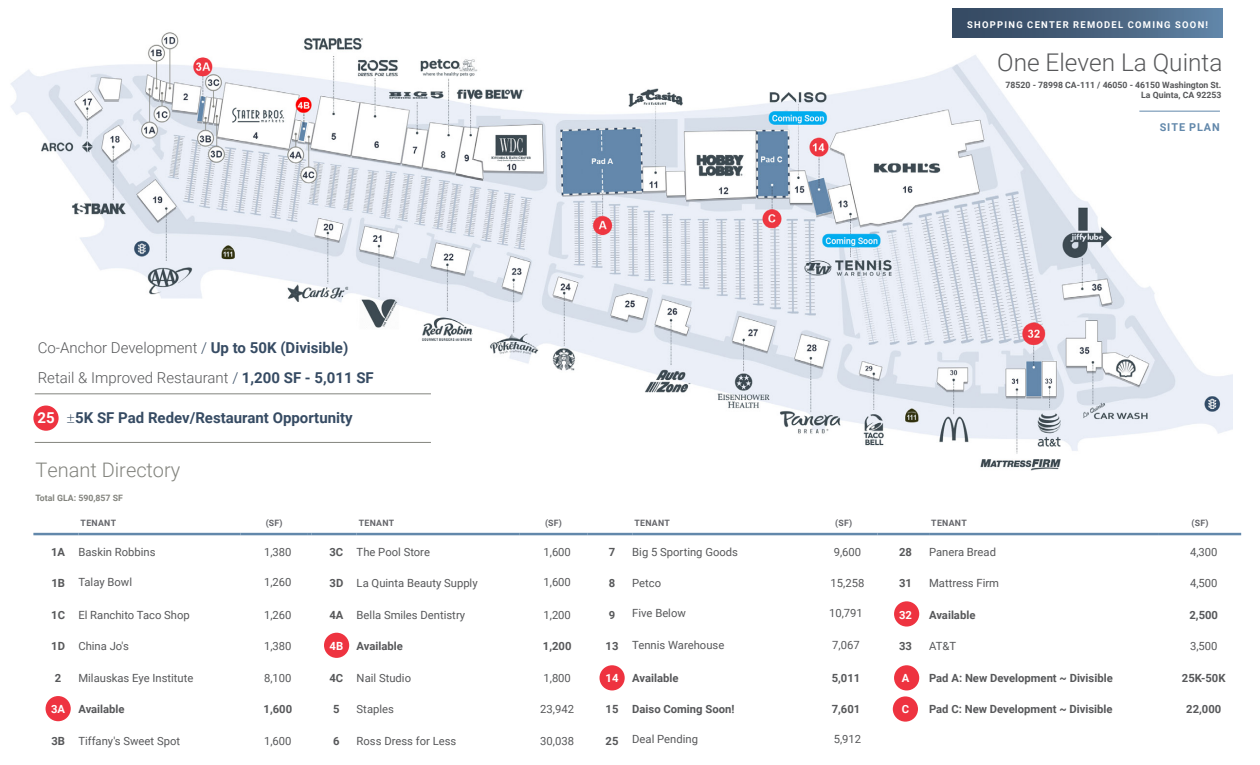
<style>
.page{position:relative;width:1260px;height:765px;background:#fff}
.page>*{position:absolute;margin:0;border:0;box-sizing:border-box;transform-origin:0 0}
.t1{font:300 24.38px "Roboto";color:#57585a}
.Left_Align{font:300 20px "Roboto";color:#83847e}
.t2{font:300 15px "Roboto";color:#57585a}
.t3{font:700 15px "Roboto";color:#364b63}
.t4{font:700 15px "Roboto";color:#fff}
.Left_Align-2{font:11.25px "Roboto";color:#57585a}
.Left_Align-3{font:700 11.25px "Roboto";color:#57585a}
.Center_Alignment{font:11.25px "Roboto";color:#57585a}
.Center_Alignment-2{font:700 11.25px "Roboto";color:#57585a}
.Left_Align-4{font:700 11.25px "Roboto";color:#fff}
.t5{font:700 10.88px "Roboto";letter-spacing:.085em;color:#6288ab}
.t6{font:700 9.38px "Roboto";letter-spacing:.135em;color:#fff}
.t7{font:700 8.75px "Roboto";color:#57585a}
.Left_Align-5{font:700 8.75px "Roboto";letter-spacing:.035em;color:#64656a}
.Left_Align-6{font:700 8.75px "Roboto";color:#83847e}
.s1{color:#364b63}
.s2{font-weight:700;color:#364b63}
.s3{font-family:"Open Sans";font-weight:300}
</style>
<div class="page">
<img style="left:11px;top:8px;width:1222px;height:463px">
<div style="left:600px;top:665px;width:25px;height:25px;background:#ee3340;border-radius:50%"></div>
<div style="left:46px;top:696px;width:25px;height:25px;background:#ee3340;border-radius:50%"></div>
<div style="left:324px;top:633px;width:25px;height:25px;background:#ee3340;border-radius:50%"></div>
<div style="left:893px;top:696px;width:25px;height:26px;background:#ee3340;border-radius:50%"></div>
<div style="left:894px;top:601px;width:25px;height:26px;background:#ee3340;border-radius:50%"></div>
<div style="left:894px;top:665px;width:25px;height:25px;background:#ee3340;border-radius:50%"></div>
<hr style="left:33px;top:533px;width:45px;height:2px;background:#6288ab">
<hr style="left:78px;top:533px;width:162px;height:2px;background:#6288ab">
<hr style="left:240px;top:533px;width:68px;height:2px;background:#6288ab">
<hr style="left:312px;top:533px;width:45px;height:2px;background:#6288ab">
<hr style="left:357px;top:533px;width:163px;height:2px;background:#6288ab">
<hr style="left:520px;top:533px;width:67px;height:2px;background:#6288ab">
<hr style="left:587px;top:533px;width:45px;height:2px;background:#6288ab">
<hr style="left:632px;top:533px;width:178px;height:2px;background:#6288ab">
<hr style="left:810px;top:533px;width:68px;height:2px;background:#6288ab">
<hr style="left:878px;top:533px;width:51px;height:2px;background:#6288ab">
<hr style="left:929px;top:533px;width:230px;height:2px;background:#6288ab">
<hr style="left:1159px;top:533px;width:82px;height:2px;background:#6288ab">
<hr style="left:35px;top:394px;width:396px;height:1px;background:#83847e">
<hr style="left:35px;top:442px;width:396px;height:1px;background:#83847e">
<div style="left:33px;top:406px;width:26px;height:25px;background:#ee3340;border-radius:50%"></div>
<div style="left:953px;top:9px;width:269px;height:29px;background:linear-gradient(to right,#31445b,#5f81a2)"></div>
<hr style="left:1139px;top:111px;width:81px;height:1px;background:#6288ab">
<p class="t6" style="left:967px;top:18px;width:242px">SHOPPING CENTER REMODEL COMING SOON!</p>
<p class="t1" style="left:997px;top:45px;width:227px">One Eleven La Quinta</p>
<p class="t7" style="left:1006px;top:79px;width:217px">78520 - 78998 CA-111 / 46050 - 46150 Washington St.</p>
<p class="t7" style="left:1141px;top:89px;width:82px">La Quinta, CA 92253</p>
<p class="t2" style="left:38px;top:337px;width:312px">Co-Anchor Development <span class="s1">/</span> <span class="s2">Up to 50K (Divisible)</span></p>
<p class="t2" style="left:38px;top:367px;width:338px">Retail &amp; Improved Restaurant <span class="s1">/</span> <span class="s2">1,200 SF - 5,011 SF</span></p>
<p class="t4" style="left:37px;top:408px;width:19px">25</p>
<p class="t3" style="left:67px;top:408px;width:288px"><span class="s3">±</span>5K SF Pad Redev/Restaurant Opportunity</p>
<p class="t5" style="left:1160px;top:119px;width:62px">SITE PLAN</p>
<p class="Left_Align" style="left:35px;top:456px;width:146px">Tenant Directory</p>
<p class="Left_Align-6" style="left:35px;top:492px;width:89px">Total GLA: 590,857 SF</p>
<p class="Left_Align-5" style="left:81px;top:517px;width:37px">TENANT</p>
<p class="Left_Align-5" style="left:266px;top:517px;width:18px">(SF)</p>
<p class="Left_Align-5" style="left:359px;top:517px;width:37px">TENANT</p>
<p class="Left_Align-5" style="left:545px;top:517px;width:18px">(SF)</p>
<p class="Left_Align-5" style="left:634px;top:517px;width:37px">TENANT</p>
<p class="Left_Align-5" style="left:835px;top:517px;width:18px">(SF)</p>
<p class="Left_Align-5" style="left:931px;top:517px;width:37px">TENANT</p>
<p class="Left_Align-5" style="left:1192px;top:517px;width:18px">(SF)</p>
<p class="Left_Align-3" style="left:51px;top:544px;width:16px">1A</p>
<p class="Left_Align-2" style="left:78px;top:544px;width:79px">Baskin Robbins</p>
<p class="Center_Alignment" style="left:264px;top:544px;width:29px">1,380</p>
<p class="Left_Align-3" style="left:330px;top:544px;width:15px">3C</p>
<p class="Left_Align-2" style="left:357px;top:544px;width:75px">The Pool Store</p>
<p class="Center_Alignment" style="left:543px;top:544px;width:29px">1,600</p>
<p class="Left_Align-3" style="left:609px;top:544px;width:8px">7</p>
<p class="Left_Align-2" style="left:632px;top:544px;width:107px">Big 5 Sporting Goods</p>
<p class="Center_Alignment" style="left:834px;top:544px;width:29px">9,600</p>
<p class="Left_Align-3" style="left:899px;top:544px;width:14px">28</p>
<p class="Left_Align-2" style="left:929px;top:544px;width:68px">Panera Bread</p>
<p class="Center_Alignment" style="left:1190px;top:544px;width:29px">4,300</p>
<p class="Left_Align-3" style="left:51px;top:575px;width:15px">1B</p>
<p class="Left_Align-2" style="left:78px;top:574px;width:55px">Talay Bowl</p>
<p class="Center_Alignment" style="left:264px;top:574px;width:29px">1,260</p>
<p class="Left_Align-3" style="left:330px;top:575px;width:15px">3D</p>
<p class="Left_Align-2" style="left:357px;top:575px;width:123px">La Quinta Beauty Supply</p>
<p class="Center_Alignment" style="left:543px;top:574px;width:29px">1,600</p>
<p class="Left_Align-3" style="left:609px;top:575px;width:8px">8</p>
<p class="Left_Align-2" style="left:632px;top:575px;width:30px">Petco</p>
<p class="Center_Alignment" style="left:831px;top:575px;width:35px">15,258</p>
<p class="Left_Align-3" style="left:899px;top:575px;width:14px">31</p>
<p class="Left_Align-2" style="left:929px;top:575px;width:71px">Mattress Firm</p>
<p class="Center_Alignment" style="left:1190px;top:575px;width:29px">4,500</p>
<p class="Left_Align-3" style="left:51px;top:607px;width:15px">1C</p>
<p class="Left_Align-2" style="left:78px;top:607px;width:113px">El Ranchito Taco Shop</p>
<p class="Center_Alignment" style="left:264px;top:607px;width:29px">1,260</p>
<p class="Left_Align-3" style="left:329px;top:607px;width:16px">4A</p>
<p class="Left_Align-2" style="left:357px;top:607px;width:110px">Bella Smiles Dentistry</p>
<p class="Center_Alignment" style="left:543px;top:607px;width:29px">1,200</p>
<p class="Left_Align-3" style="left:609px;top:607px;width:8px">9</p>
<p class="Left_Align-2" style="left:632px;top:605px;width:55px">Five Below</p>
<p class="Center_Alignment" style="left:829px;top:605px;width:35px">10,791</p>
<p class="Left_Align-4" style="left:899px;top:607px;width:14px">32</p>
<p class="Left_Align-3" style="left:929px;top:607px;width:48px">Available</p>
<p class="Center_Alignment-2" style="left:1189px;top:607px;width:30px">2,500</p>
<p class="Left_Align-3" style="left:51px;top:638px;width:15px">1D</p>
<p class="Left_Align-2" style="left:78px;top:638px;width:52px">China Jo's</p>
<p class="Center_Alignment" style="left:264px;top:638px;width:29px">1,380</p>
<p class="Left_Align-4" style="left:330px;top:638px;width:15px">4B</p>
<p class="Left_Align-3" style="left:357px;top:638px;width:48px">Available</p>
<p class="Center_Alignment-2" style="left:543px;top:638px;width:30px">1,200</p>
<p class="Left_Align-3" style="left:606px;top:638px;width:14px">13</p>
<p class="Left_Align-2" style="left:632px;top:637px;width:94px">Tennis Warehouse</p>
<p class="Center_Alignment" style="left:832px;top:637px;width:29px">7,067</p>
<p class="Left_Align-3" style="left:899px;top:638px;width:14px">33</p>
<p class="Left_Align-2" style="left:929px;top:638px;width:29px">AT&amp;T</p>
<p class="Center_Alignment" style="left:1190px;top:638px;width:29px">3,500</p>
<p class="Left_Align-3" style="left:55px;top:670px;width:8px">2</p>
<p class="Left_Align-2" style="left:78px;top:670px;width:117px">Milauskas Eye Institute</p>
<p class="Center_Alignment" style="left:264px;top:670px;width:29px">8,100</p>
<p class="Left_Align-3" style="left:330px;top:670px;width:15px">4C</p>
<p class="Left_Align-2" style="left:357px;top:670px;width:56px">Nail Studio</p>
<p class="Center_Alignment" style="left:543px;top:670px;width:29px">1,800</p>
<p class="Left_Align-4" style="left:606px;top:670px;width:14px">14</p>
<p class="Left_Align-3" style="left:632px;top:670px;width:48px">Available</p>
<p class="Center_Alignment-2" style="left:832px;top:670px;width:30px">5,011</p>
<p class="Left_Align-4" style="left:902px;top:670px;width:9px">A</p>
<p class="Left_Align-3" style="left:929px;top:670px;width:185px">Pad A: New Development ~ Divisible</p>
<p class="Center_Alignment-2" style="left:1182px;top:670px;width:45px">25K-50K</p>
<p class="Left_Align-4" style="left:51px;top:701px;width:16px">3A</p>
<p class="Left_Align-3" style="left:78px;top:701px;width:48px">Available</p>
<p class="Center_Alignment-2" style="left:264px;top:701px;width:30px">1,600</p>
<p class="Left_Align-3" style="left:333px;top:701px;width:8px">5</p>
<p class="Left_Align-2" style="left:357px;top:701px;width:39px">Staples</p>
<p class="Center_Alignment" style="left:540px;top:701px;width:35px">23,942</p>
<p class="Left_Align-3" style="left:606px;top:701px;width:14px">15</p>
<p class="Left_Align-3" style="left:632px;top:701px;width:104px">Daiso Coming Soon!</p>
<p class="Center_Alignment-2" style="left:832px;top:701px;width:30px">7,601</p>
<p class="Left_Align-4" style="left:902px;top:701px;width:9px">C</p>
<p class="Left_Align-3" style="left:929px;top:701px;width:185px">Pad C: New Development ~ Divisible</p>
<p class="Center_Alignment-2" style="left:1186px;top:701px;width:37px">22,000</p>
<p class="Left_Align-3" style="left:51px;top:733px;width:15px">3B</p>
<p class="Left_Align-2" style="left:78px;top:733px;width:103px">Tiffany's Sweet Spot</p>
<p class="Center_Alignment" style="left:264px;top:733px;width:29px">1,600</p>
<p class="Left_Align-3" style="left:333px;top:733px;width:8px">6</p>
<p class="Left_Align-2" style="left:357px;top:733px;width:101px">Ross Dress for Less</p>
<p class="Center_Alignment" style="left:540px;top:733px;width:35px">30,038</p>
<p class="Left_Align-3" style="left:606px;top:733px;width:14px">25</p>
<p class="Left_Align-2" style="left:632px;top:731px;width:67px">Deal Pending</p>
<p class="Center_Alignment" style="left:834px;top:731px;width:29px">5,912</p>
</div>
